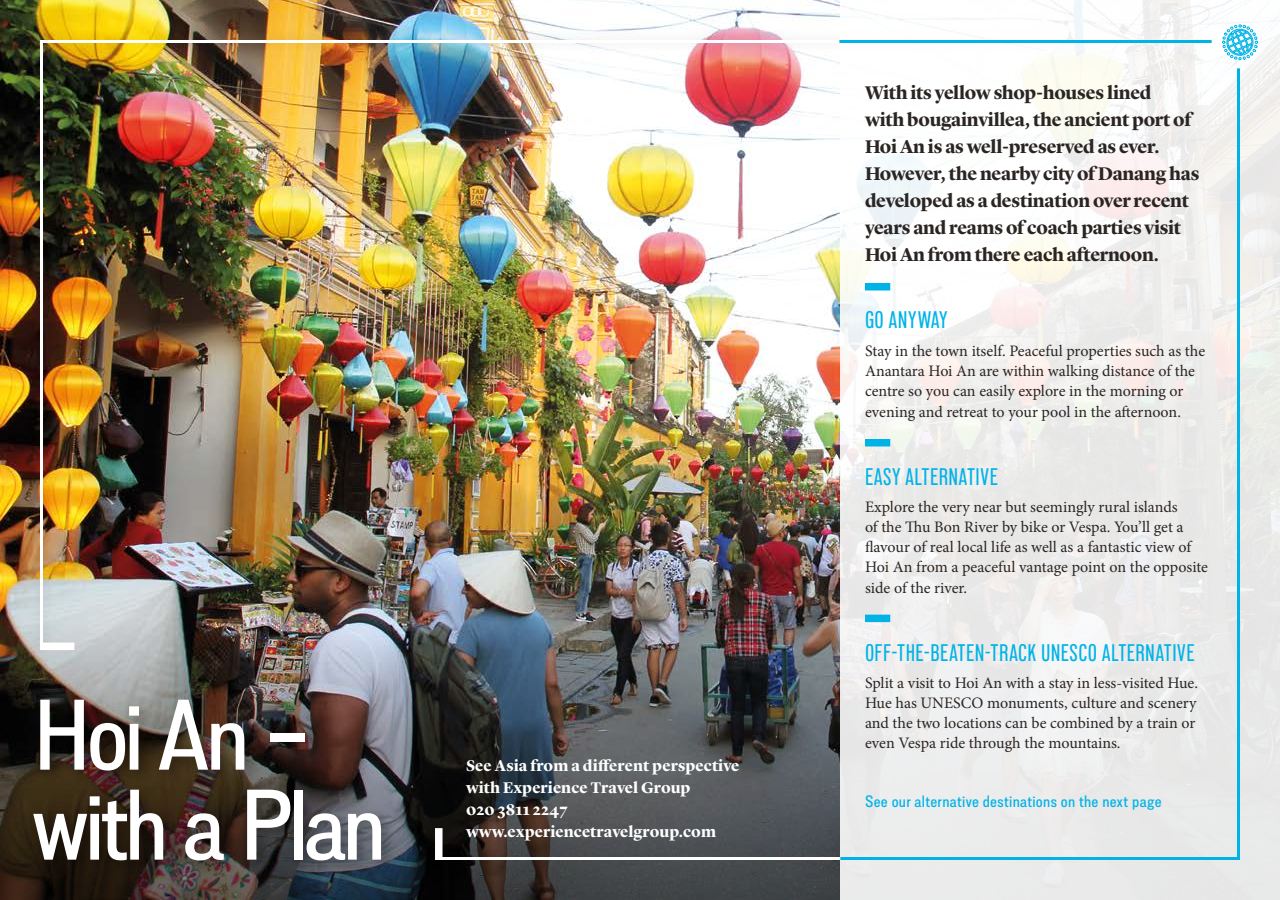
<style>
.page{position:relative;width:1280px;height:900px;background:#fff}
.page>*{position:absolute;margin:0;border:0;box-sizing:border-box;transform-origin:0 0}
.t1{font:500 100px/90px "Lorimer No 2";letter-spacing:-.045em;color:#fff}
.t2{font:500 condensed 24px "Lorimer No 2";letter-spacing:.025em;color:#00b3e7}
.t3{font:700 19px/27px "Lyon Display";letter-spacing:-.015em;color:#2a2522}
.t4{font:500 16.5px "Lorimer No 2";letter-spacing:.015em;color:#00b3e7}
.t5{font:16px/20px "Minion Pro";color:#2a2522}
.t6{font:700 16px/22px "Lyon Display";letter-spacing:.01em;color:#fff}
</style>
<div class="page">
<img style="left:0;top:0;width:840px;height:900px">
<div style="left:29px;top:693px;width:369px;height:183px;background:#000;opacity:.35"></div>
<div style="left:28px;top:28px;width:1194px;height:632px;background:#000;opacity:.15"></div>
<img style="left:38px;top:39px;width:802px;height:614px">
<div style="left:435px;top:828px;width:8px;height:32px;background:#fff"></div>
<div style="left:43px;top:643px;width:31px;height:7px;background:#fff"></div>
<img style="left:437px;top:65px;width:400px;height:797px">
<svg style="left:840px;top:0;width:440px;height:900px;fill:#ebeceb"></svg>
<svg style="left:1193px;top:0;width:66px;height:61px"></svg>
<svg style="left:837px;top:65px;width:404px;height:797px"></svg>
<hr style="left:839px;top:40px;width:373px;height:3px;background:#00b3e7">
<div style="left:865px;top:615px;width:25px;height:7px;background:#00b3e7"></div>
<div style="left:865px;top:439px;width:25px;height:7px;background:#00b3e7"></div>
<div style="left:865px;top:283px;width:25px;height:7px;background:#00b3e7"></div>
<h1 class="t1" style="left:31px;top:688px;width:356px">Hoi An – with a Plan</h1>
<p class="t6" style="left:466px;top:753px;width:275px">See Asia from a different perspective with Experience Travel Group<br>020 3811 2247 www.experiencetravelgroup.com</p>
<p class="t3" style="left:865px;top:77px;width:336px">With its yellow shop-houses lined<br>with bougainvillea, the ancient port of Hoi An is as well-preserved as ever.<br>However, the nearby city of Danang has developed as a destination over recent years and reams of coach parties visit Hoi An from there each afternoon.</p>
<h2 class="t2" style="left:865px;top:307px;width:84px">GO ANYWAY</h2>
<p class="t5" style="left:865px;top:341px;width:342px">Stay in the town itself. Peaceful properties such as the<br>Anantara Hoi An are within walking distance of the centre so you can easily explore in the morning or</p>
<p class="t5" style="left:865px;top:402px;width:318px">evening and retreat to your pool in the afternoon.</p>
<h2 class="t2" style="left:865px;top:464px;width:134px">EASY ALTERNATIVE</h2>
<p class="t5" style="left:865px;top:497px;width:345px">Explore the very near but seemingly rural islands<br>of the Thu Bon River by bike or Vespa. You’ll get a flavour of real local life as well as a fantastic view of Hoi An from a peaceful vantage point on the opposite side of the river.</p>
<h2 class="t2" style="left:865px;top:640px;width:331px">OFF-THE-BEATEN-TRACK UNESCO ALTERNATIVE</h2>
<p class="t5" style="left:865px;top:673px;width:334px">Split a visit to Hoi An with a stay in less-visited Hue.<br>Hue has UNESCO monuments, culture and scenery and the two locations can be combined by a train or even Vespa ride through the mountains.</p>
<p class="t4" style="left:865px;top:792px;width:298px">See our alternative destinations on the next page</p>
</div>
